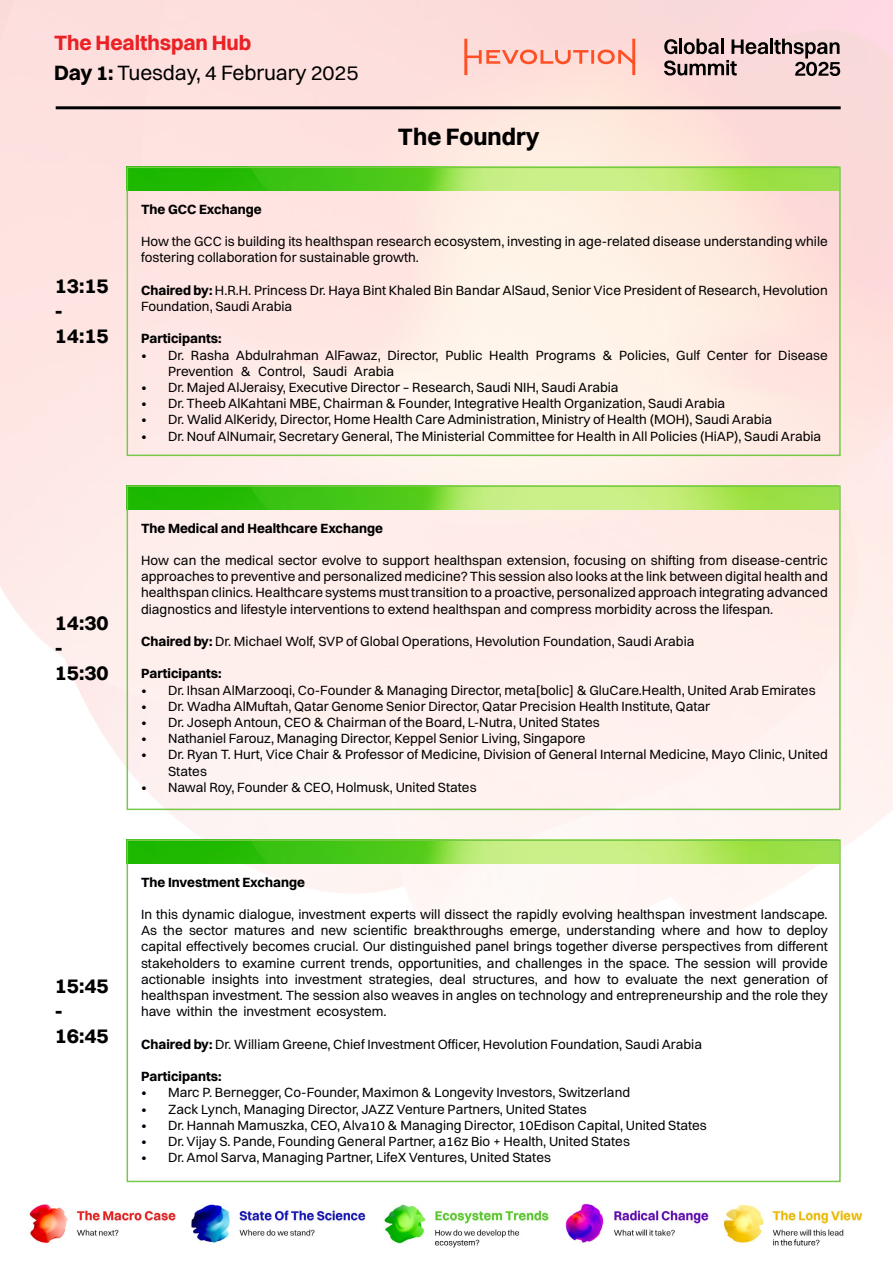
<style>
.page{position:relative;width:893px;height:1263px;background:#fff}
.page>*{position:absolute;margin:0;border:0;box-sizing:border-box;transform-origin:0 0}
.t1{font:700 24px "Switzer";color:#000}
.t2{font:21px/30px "Switzer";letter-spacing:-.005em;color:#000}
.t3{font:700 21px/25.2px "Switzer";color:#000}
.t4{font:13.5px/16.2px "Switzer";color:#000}
.t5{font:700 13.5px "Switzer";color:#000}
.s1{font-weight:700;color:#eb2225}
.s2{font-weight:700}
</style>
<div class="page">
<img style="left:0;top:0;width:893px;height:963px">
<svg style="left:464px;top:39px;width:171px;height:36px;background:#fdc4bb"></svg>
<svg style="left:664px;top:60px;width:73px;height:16px"></svg>
<hr style="left:770px;top:39px;width:3px;height:15px;background:#000">
<hr style="left:731px;top:39px;width:3px;height:15px;background:#000">
<hr style="left:741px;top:39px;width:3px;height:15px;background:#000">
<svg style="left:734px;top:42px;width:34px;height:12px"></svg>
<svg style="left:684px;top:39px;width:39px;height:15px"></svg>
<hr style="left:679px;top:39px;width:3px;height:15px;background:#000">
<svg style="left:664px;top:39px;width:13px;height:15px"></svg>
<svg style="left:774px;top:39px;width:66px;height:37px;background:#ab9595"></svg>
<img style="left:27px;top:1203px;width:836px;height:45px">
<hr style="left:56px;top:106px;width:785px;height:3px;background:#000">
<img style="left:130px;top:170px;width:708px;height:21px">
<img style="left:130px;top:488px;width:708px;height:22px">
<img style="left:130px;top:842px;width:708px;height:22px">
<div style="left:127px;top:167px;width:714px;height:289px;border:2px solid #78c849"></div>
<div style="left:127px;top:485px;width:714px;height:325px;border:2px solid #78c849"></div>
<div style="left:127px;top:839px;width:714px;height:343px;border:2px solid #78c849"></div>
<h2 class="t2" style="left:54px;top:28px;width:306px"><span class="s1">The Healthspan Hub<br></span><span class="s2">Day 1:</span> Tuesday, 4 February 2025</h2>
<h1 class="t1" style="left:398px;top:122px;width:143px">The Foundry</h1>
<h2 class="t3" style="left:55px;top:273px;width:55px">13:15 -<br>14:15</h2>
<h2 class="t3" style="left:55px;top:609px;width:55px">14:30 -<br>15:30</h2>
<h2 class="t3" style="left:55px;top:972px;width:55px">15:45 -<br>16:45</h2>
<p class="t5" style="left:141px;top:201px;width:122px">The GCC Exchange</p>
<p class="t4" style="left:141px;top:233px;width:688px">How the GCC is building its healthspan research ecosystem, investing in age-related disease understanding while fostering collaboration for sustainable growth.</p>
<p class="t4" style="left:141px;top:282px;width:688px"><span class="s2">Chaired by:</span> H.R.H. Princess Dr. Haya Bint Khaled Bin Bandar AlSaud, Senior Vice President of Research, Hevolution<br>Foundation, Saudi Arabia</p>
<p class="t5" style="left:141px;top:330px;width:82px">Participants:</p>
<p class="t4" style="left:168px;top:347px;width:661px;text-indent:-27px">• Dr. Rasha Abdulrahman AlFawaz, Director, Public Health Programs &amp; Policies, Gulf Center for Disease<br>Prevention &amp; Control, Saudi Arabia</p>
<p class="t4" style="left:141px;top:379px;width:479px">• Dr. Majed AlJeraisy, Executive Director – Research, Saudi NIH, Saudi Arabia</p>
<p class="t4" style="left:141px;top:395px;width:586px">• Dr. Theeb AlKahtani MBE, Chairman &amp; Founder, Integrative Health Organization, Saudi Arabia</p>
<p class="t4" style="left:141px;top:411px;width:633px">• Dr. Walid AlKeridy, Director, Home Health Care Administration, Ministry of Health (MOH), Saudi Arabia</p>
<p class="t4" style="left:141px;top:428px;width:682px">• Dr. Nouf AlNumair, Secretary General, The Ministerial Committee for Health in All Policies (HiAP), Saudi Arabia</p>
<p class="t5" style="left:141px;top:520px;width:244px">The Medical and Healthcare Exchange</p>
<p class="t4" style="left:141px;top:552px;width:688px;text-align:justify">How can the medical sector evolve to support healthspan extension, focusing on shifting from disease-centric approaches to preventive and personalized medicine? This session also looks at the link between digital health and healthspan clinics. Healthcare systems must transition to a proactive, personalized approach integrating advanced diagnostics and lifestyle interventions to extend healthspan and compress morbidity across the lifespan.</p>
<p class="t4" style="left:141px;top:633px;width:555px"><span class="s2">Chaired by:</span> Dr. Michael Wolf, SVP of Global Operations, Hevolution Foundation, Saudi Arabia</p>
<p class="t5" style="left:141px;top:665px;width:82px">Participants:</p>
<p class="t4" style="left:141px;top:682px;width:676px">• Dr. Ihsan AlMarzooqi, Co-Founder &amp; Managing Director, meta[bolic] &amp; GluCare.Health, United Arab Emirates</p>
<p class="t4" style="left:141px;top:698px;width:571px">• Dr. Wadha AlMuftah, Qatar Genome Senior Director, Qatar Precision Health Institute, Qatar</p>
<p class="t4" style="left:141px;top:714px;width:460px">• Dr. Joseph Antoun, CEO &amp; Chairman of the Board, L-Nutra, United States</p>
<p class="t4" style="left:141px;top:730px;width:446px">• Nathaniel Farouz, Managing Director, Keppel Senior Living, Singapore</p>
<p class="t4" style="left:168px;top:746px;width:661px;text-indent:-27px">• Dr. Ryan T. Hurt, Vice Chair &amp; Professor of Medicine, Division of General Internal Medicine, Mayo Clinic, United<br>States</p>
<p class="t4" style="left:141px;top:779px;width:337px">• Nawal Roy, Founder &amp; CEO, Holmusk, United States</p>
<p class="t5" style="left:141px;top:874px;width:166px">The Investment Exchange</p>
<p class="t4" style="left:141px;top:906px;width:688px;text-align:justify">In this dynamic dialogue, investment experts will dissect the rapidly evolving healthspan investment landscape.<br>As the sector matures and new scientific breakthroughs emerge, understanding where and how to deploy capital effectively becomes crucial. Our distinguished panel brings together diverse perspectives from different stakeholders to examine current trends, opportunities, and challenges in the space. The session will provide actionable insights into investment strategies, deal structures, and how to evaluate the next generation of healthspan investment. The session also weaves in angles on technology and entrepreneurship and the role they have within the investment ecosystem.</p>
<p class="t4" style="left:141px;top:1036px;width:563px"><span class="s2">Chaired by:</span> Dr. William Greene, Chief Investment Officer, Hevolution Foundation, Saudi Arabia</p>
<p class="t5" style="left:141px;top:1068px;width:82px">Participants:</p>
<p class="t4" style="left:141px;top:1084px;width:491px">• Marc P. Bernegger, Co-Founder, Maximon &amp; Longevity Investors, Switzerland</p>
<p class="t4" style="left:141px;top:1100px;width:447px">• Zack Lynch, Managing Director, JAZZ Venture Partners, United States</p>
<p class="t4" style="left:141px;top:1117px;width:567px">• Dr. Hannah Mamuszka, CEO, Alva10 &amp; Managing Director, 10Edison Capital, United States</p>
<p class="t4" style="left:141px;top:1133px;width:490px">• Dr. Vijay S. Pande, Founding General Partner, a16z Bio + Health, United States</p>
<p class="t4" style="left:141px;top:1149px;width:411px">• Dr. Amol Sarva, Managing Partner, LifeX Ventures, United States</p>
</div>
